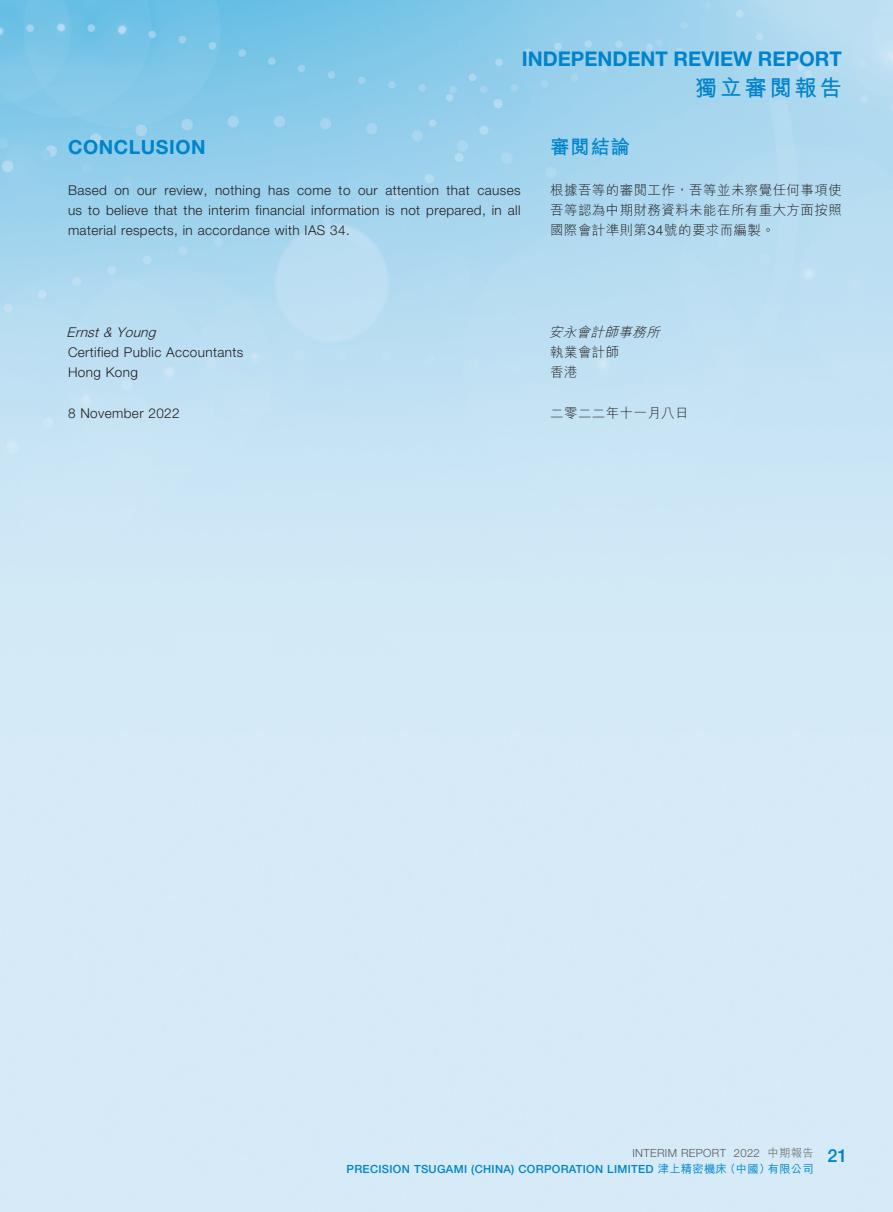
<style>
.page{position:relative;width:893px;height:1212px;background:#fff}
.page>*{position:absolute;margin:0;border:0;box-sizing:border-box;transform-origin:0 0}
.t1{font:700 22.5px "M Hei HK";letter-spacing:.11em;color:#0083ca}
.t2{font:700 20.25px "Helvetica Neue LT Std";color:#0083ca}
.t3{font:700 19.5px "Helvetica Neue LT Std";letter-spacing:.03em;color:#0083ca}
.t4{font:700 19.5px "M Hei HK";color:#0083ca}
.t5{font:500 18px "Helvetica Neue LT Std";color:#0083ca}
.t6{font:300 13.5px/20.2px "Helvetica Neue LT Std";letter-spacing:.03em;color:#231f20;text-align:justify}
.t7{font:300 13.5px/20.2px "M Hei HK";letter-spacing:.03em;color:#231f20;text-align:justify}
.t8{font:italic 300 13.5px "Helvetica Neue LT Std";color:#231f20}
.t9{font:italic 300 13.5px "M Hei HK";color:#231f20}
.t10{font:500 11.25px/16.5px "Helvetica Neue LT Std";letter-spacing:.03em;color:#0083ca;text-align:right}
.s1{font-family:"Helvetica Neue LT Std"}
.s2{font-weight:300;color:#57585a}
.s3{font-family:"M Hei HK";font-weight:300;color:#57585a}
.s4{font-family:"M Hei HK"}
</style>
<div class="page">
<img style="left:0;top:0;width:893px;height:1212px">
<h2 class="t2" style="left:522px;top:46px;width:322px">INDEPENDENT REVIEW REPORT</h2>
<h1 class="t1" style="left:695px;top:71px;width:149px">獨立審閱報告</h1>
<h3 class="t4" style="left:550px;top:133px;width:81px">審閱結論</h3>
<p class="t7" style="left:550px;top:179px;width:293px">根據吾等的審閱工作，吾等並未察覺任何事項使吾等認為中期財務資料未能在所有重大方面按照國際會計準則第<span class="s1">34</span>號的要求而編製。</p>
<h3 class="t3" style="left:68px;top:135px;width:139px">CONCLUSION</h3>
<p class="t6" style="left:68px;top:180px;width:454px">Based on our review, nothing has come to our attention that causes us to believe that the interim financial information is not prepared, in all material respects, in accordance with IAS 34.</p>
<p class="t8" style="left:67px;top:323px;width:95px">Ernst&amp; Young</p>
<p class="t6" style="left:68px;top:342px;width:177px">Certified Public Accountants<br>Hong Kong</p>
<p class="t6" style="left:68px;top:402px;width:113px">8 November 2022</p>
<p class="t9" style="left:549px;top:325px;width:116px">安永會計師事務所</p>
<p class="t7" style="left:550px;top:341px;width:71px">執業會計師香港</p>
<p class="t7" style="left:550px;top:402px;width:140px">二零二二年十一月八日</p>
<p class="t10" style="left:347px;top:1144px;width:469px"><span class="s2">INTERIM REPORT 2022</span> <span class="s3">中期報告<br></span>PRECISION TSUGAMI (CHINA) CORPORATION LIMITED <span class="s4">津上精密機床（中國）有限公司</span></p>
<h3 class="t5" style="left:828px;top:1144px;width:22px">21</h3>
</div>
